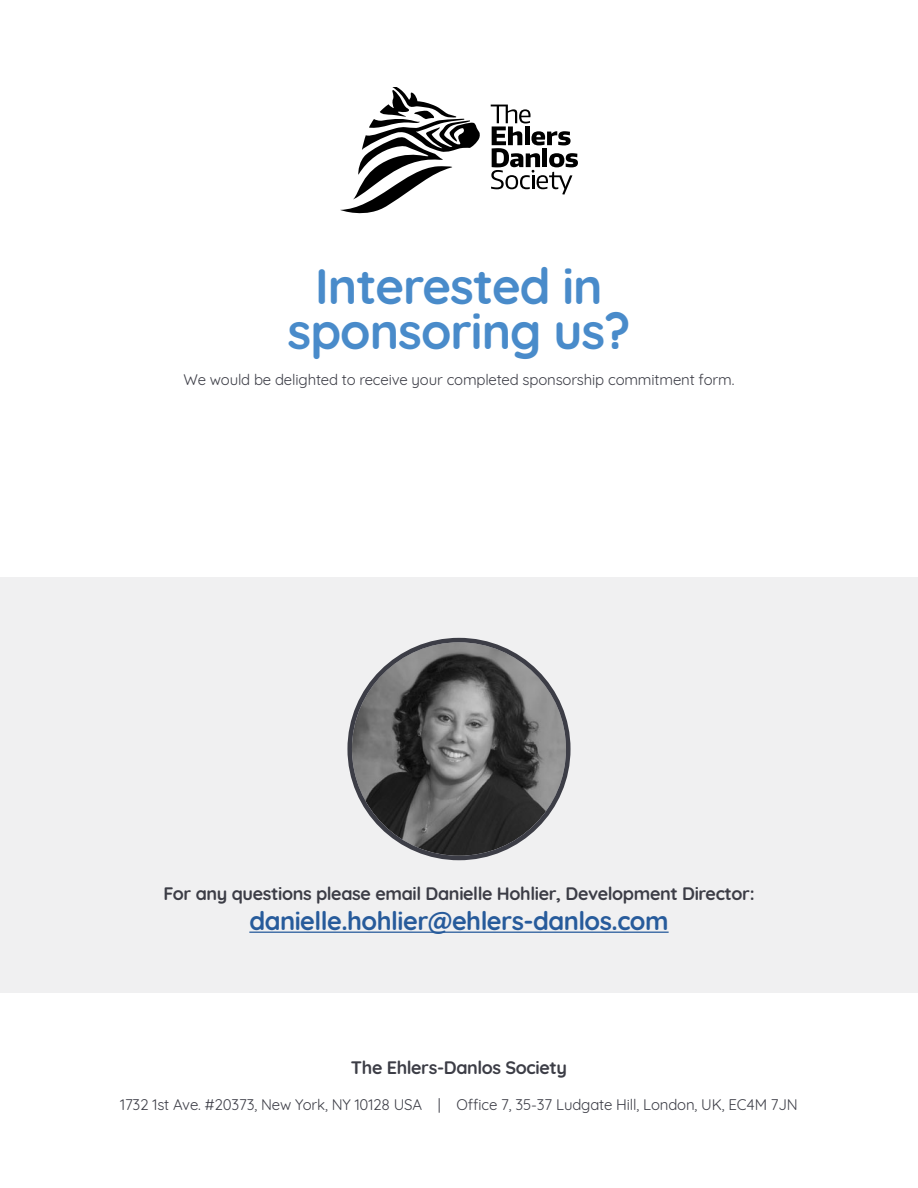
<style>
.page{position:relative;width:918px;height:1188px;background:#fff}
.page>*{position:absolute;margin:0;border:0;box-sizing:border-box;transform-origin:0 0}
.t1{font:700 49.5px/45px "Quicksand";letter-spacing:-.02em;color:#498bca;text-align:center}
.t2{font:700 25.5px "Quicksand";letter-spacing:-.02em;color:#275b9b}
.t3{font:700 18px "Quicksand";letter-spacing:-.02em;color:#3c3d46}
.t4{font:15px "Quicksand";letter-spacing:-.01em;color:#3c3d46}
</style>
<div class="page">
<div style="left:0;top:577px;width:918px;height:416px;background:#f0f0f1"></div>
<svg style="left:491px;top:105px;width:87px;height:90px"></svg>
<svg style="left:340px;top:87px;width:140px;height:127px"></svg>
<hr style="left:249px;top:932px;width:420px;height:1px;background:#275b9b">
<img style="left:352px;top:642px;width:214px;height:214px;border-radius:107px">
<h1 class="t1" style="left:288px;top:260px;width:344px">Interested in sponsoring us?</h1>
<p class="t4" style="left:184px;top:368px;width:552px">We would be delighted to receive your completed sponsorship commitment form.</p>
<p class="t3" style="left:163px;top:879px;width:593px">For any questions please email Danielle Hohlier, Development Director:</p>
<h2 class="t2" style="left:249px;top:900px;width:421px">danielle.hohlier@ehlers-danlos.com</h2>
<p class="t3" style="left:351px;top:1052px;width:218px">The Ehlers-Danlos Society</p>
<p class="t4" style="left:120px;top:1093px;width:679px">1732 1st Ave. #20373, New York, NY 10128 USA | Office 7, 35-37 Ludgate Hill, London, UK, EC4M 7JN</p>
</div>
